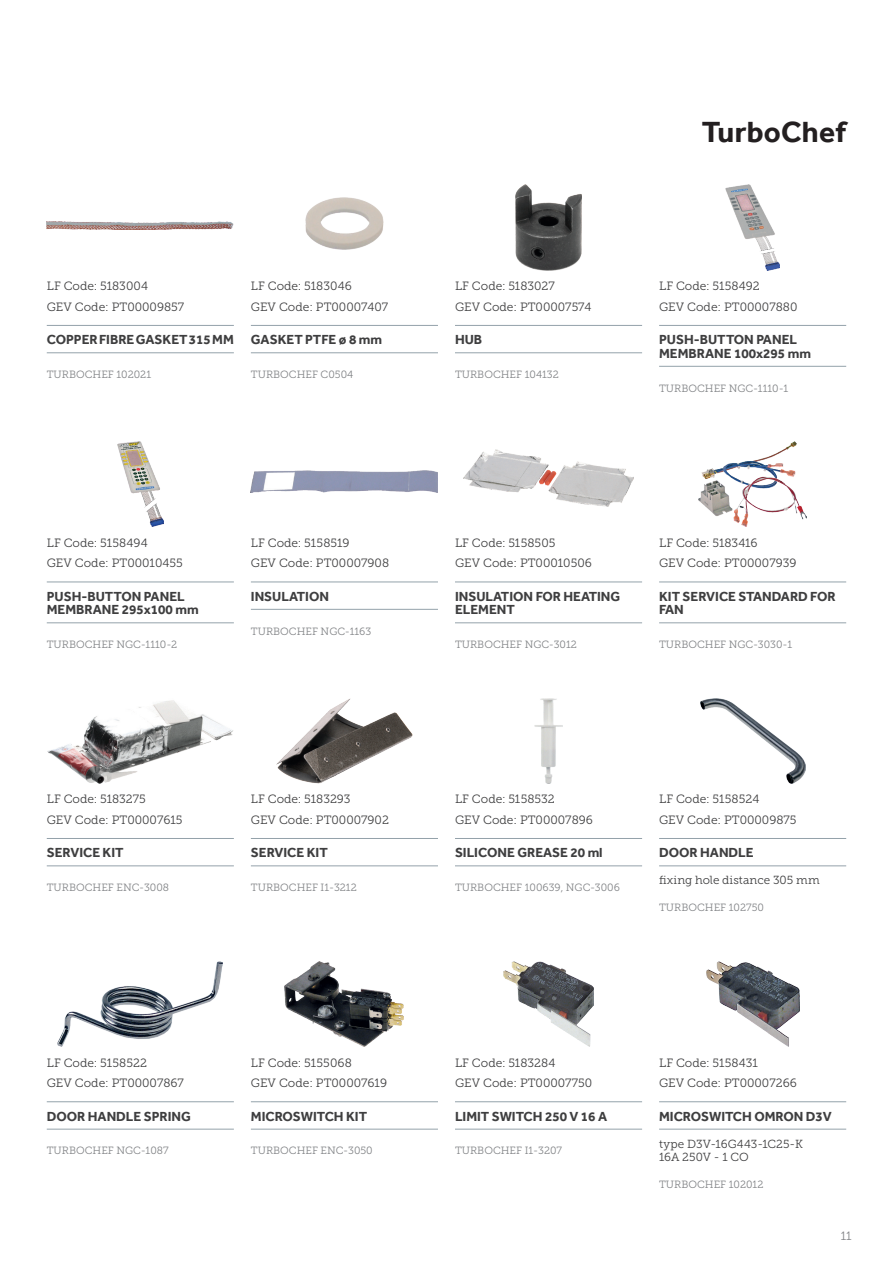
<style>
.page{position:relative;width:893px;height:1263px;background:#fff}
.page>*{position:absolute;margin:0;border:0;box-sizing:border-box;transform-origin:0 0}
.t1{font:700 30px "Effra";letter-spacing:.01em;color:#231f20}
.t2{font:700 13.5px/13.5px "Effra";color:#3e3e3f}
.t3{font:12px/20.2px "Museo Slab 300";color:#3e3e3f}
.t4{font:12px "Museo Slab 300";color:#808285}
.t5{font:11.7px/13.5px "Museo Slab 300";letter-spacing:.01em;color:#3e3e3f}
.t6{font:10.5px "Museo Slab 300";color:#808285}
</style>
<div class="page">
<hr style="left:47px;top:325px;width:187px;height:1px;background:#94a2aa">
<hr style="left:47px;top:352px;width:187px;height:1px;background:#94a2aa">
<img style="left:47px;top:221px;width:187px;height:9px">
<hr style="left:251px;top:325px;width:187px;height:1px;background:#94a2aa">
<hr style="left:251px;top:352px;width:187px;height:1px;background:#94a2aa">
<img style="left:305px;top:197px;width:79px;height:53px">
<hr style="left:455px;top:325px;width:187px;height:1px;background:#94a2aa">
<hr style="left:455px;top:352px;width:187px;height:1px;background:#94a2aa">
<img style="left:515px;top:185px;width:67px;height:85px">
<hr style="left:659px;top:325px;width:187px;height:1px;background:#94a2aa">
<hr style="left:659px;top:366px;width:187px;height:1px;background:#94a2aa">
<img style="left:725px;top:185px;width:55px;height:85px">
<hr style="left:47px;top:582px;width:187px;height:1px;background:#94a2aa">
<hr style="left:47px;top:622px;width:187px;height:1px;background:#94a2aa">
<img style="left:117px;top:441px;width:46px;height:85px">
<hr style="left:251px;top:582px;width:187px;height:1px;background:#94a2aa">
<hr style="left:251px;top:609px;width:187px;height:1px;background:#94a2aa">
<img style="left:251px;top:471px;width:187px;height:22px">
<hr style="left:455px;top:582px;width:187px;height:1px;background:#94a2aa">
<hr style="left:455px;top:622px;width:187px;height:1px;background:#94a2aa">
<img style="left:463px;top:450px;width:171px;height:56px">
<hr style="left:659px;top:582px;width:187px;height:1px;background:#94a2aa">
<hr style="left:659px;top:622px;width:187px;height:1px;background:#94a2aa">
<img style="left:699px;top:441px;width:108px;height:85px">
<hr style="left:47px;top:838px;width:187px;height:1px;background:#94a2aa">
<hr style="left:47px;top:865px;width:187px;height:1px;background:#94a2aa">
<img style="left:48px;top:700px;width:185px;height:83px">
<hr style="left:251px;top:838px;width:187px;height:1px;background:#94a2aa">
<hr style="left:251px;top:865px;width:187px;height:1px;background:#94a2aa">
<img style="left:277px;top:698px;width:135px;height:85px">
<hr style="left:455px;top:838px;width:187px;height:1px;background:#94a2aa">
<hr style="left:455px;top:865px;width:187px;height:1px;background:#94a2aa">
<img style="left:534px;top:698px;width:29px;height:85px">
<hr style="left:659px;top:838px;width:187px;height:1px;background:#94a2aa">
<hr style="left:659px;top:865px;width:187px;height:1px;background:#94a2aa">
<img style="left:700px;top:698px;width:105px;height:85px">
<hr style="left:47px;top:1101px;width:187px;height:1px;background:#94a2aa">
<hr style="left:47px;top:1129px;width:187px;height:1px;background:#94a2aa">
<img style="left:58px;top:961px;width:165px;height:85px">
<hr style="left:251px;top:1101px;width:187px;height:1px;background:#94a2aa">
<hr style="left:251px;top:1129px;width:187px;height:1px;background:#94a2aa">
<img style="left:285px;top:961px;width:119px;height:85px">
<hr style="left:455px;top:1101px;width:187px;height:1px;background:#94a2aa">
<hr style="left:455px;top:1129px;width:187px;height:1px;background:#94a2aa">
<img style="left:503px;top:961px;width:91px;height:85px">
<hr style="left:659px;top:1101px;width:187px;height:1px;background:#94a2aa">
<hr style="left:659px;top:1129px;width:187px;height:1px;background:#94a2aa">
<img style="left:706px;top:961px;width:93px;height:85px">
<p class="t3" style="left:47px;top:276px;width:139px">LF Code: 5183004<br>GEV Code: PT00009857</p>
<p class="t2" style="left:47px;top:333px;width:189px">COPPER FIBRE GASKET 315 MM</p>
<p class="t6" style="left:47px;top:369px;width:106px">TURBOCHEF 102021</p>
<p class="t3" style="left:251px;top:276px;width:139px">LF Code: 5183046<br>GEV Code: PT00007407</p>
<p class="t2" style="left:251px;top:333px;width:133px">GASKET PTFE ø 8 mm</p>
<p class="t6" style="left:251px;top:369px;width:104px">TURBOCHEF C0504</p>
<p class="t3" style="left:47px;top:533px;width:138px">LF Code: 5158494<br>GEV Code: PT00010455</p>
<p class="t2" style="left:47px;top:589px;width:153px">PUSH-BUTTON PANEL<br>MEMBRANE 295x100 mm</p>
<p class="t6" style="left:47px;top:639px;width:132px">TURBOCHEF NGC-1110-2</p>
<p class="t3" style="left:251px;top:533px;width:140px">LF Code: 5158519<br>GEV Code: PT00007908</p>
<p class="t2" style="left:251px;top:589px;width:80px">INSULATION</p>
<p class="t6" style="left:251px;top:625px;width:122px">TURBOCHEF NGC-1163</p>
<p class="t3" style="left:47px;top:789px;width:137px">LF Code: 5183275<br>GEV Code: PT00007615</p>
<p class="t2" style="left:47px;top:846px;width:78px">SERVICE KIT</p>
<p class="t6" style="left:47px;top:882px;width:124px">TURBOCHEF ENC-3008</p>
<p class="t3" style="left:251px;top:789px;width:140px">LF Code: 5183293<br>GEV Code: PT00007902</p>
<p class="t2" style="left:251px;top:846px;width:78px">SERVICE KIT</p>
<p class="t6" style="left:251px;top:882px;width:107px">TURBOCHEF I1-3212</p>
<p class="t3" style="left:47px;top:1052px;width:139px">LF Code: 5158522<br>GEV Code: PT00007867</p>
<p class="t2" style="left:47px;top:1109px;width:146px">DOOR HANDLE SPRING</p>
<p class="t6" style="left:47px;top:1145px;width:123px">TURBOCHEF NGC-1087</p>
<p class="t3" style="left:251px;top:1052px;width:138px">LF Code: 5155068<br>GEV Code: PT00007619</p>
<p class="t2" style="left:251px;top:1109px;width:118px">MICROSWITCH KIT</p>
<p class="t6" style="left:251px;top:1145px;width:123px">TURBOCHEF ENC-3050</p>
<p class="t3" style="left:455px;top:276px;width:138px">LF Code: 5183027<br>GEV Code: PT00007574</p>
<p class="t2" style="left:455px;top:333px;width:29px">HUB</p>
<p class="t6" style="left:455px;top:369px;width:105px">TURBOCHEF 104132</p>
<h1 class="t1" style="left:702px;top:114px;width:146px">TurboChef</h1>
<p class="t3" style="left:659px;top:276px;width:140px">LF Code: 5158492<br>GEV Code: PT00007880</p>
<p class="t2" style="left:659px;top:333px;width:153px">PUSH-BUTTON PANEL<br>MEMBRANE 100x295 mm</p>
<p class="t6" style="left:659px;top:382px;width:131px">TURBOCHEF NGC-1110-1</p>
<p class="t3" style="left:455px;top:533px;width:138px">LF Code: 5158505<br>GEV Code: PT00010506</p>
<p class="t2" style="left:455px;top:589px;width:167px">INSULATION FOR HEATING<br>ELEMENT</p>
<p class="t6" style="left:455px;top:639px;width:123px">TURBOCHEF NGC-3012</p>
<p class="t3" style="left:659px;top:533px;width:139px">LF Code: 5183416<br>GEV Code: PT00007939</p>
<p class="t2" style="left:659px;top:589px;width:178px">KIT SERVICE STANDARD FOR<br>FAN</p>
<p class="t6" style="left:659px;top:639px;width:135px">TURBOCHEF NGC-3030-1</p>
<p class="t3" style="left:455px;top:789px;width:139px">LF Code: 5158532<br>GEV Code: PT00007896</p>
<p class="t2" style="left:455px;top:846px;width:149px">SILICONE GREASE 20 ml</p>
<p class="t6" style="left:455px;top:882px;width:166px">TURBOCHEF 100639, NGC-3006</p>
<p class="t3" style="left:659px;top:789px;width:139px">LF Code: 5158524<br>GEV Code: PT00009875</p>
<p class="t2" style="left:659px;top:846px;width:96px">DOOR HANDLE</p>
<p class="t5" style="left:659px;top:874px;width:162px">fixing hole distance 305 mm</p>
<p class="t6" style="left:659px;top:902px;width:106px">TURBOCHEF 102750</p>
<p class="t3" style="left:455px;top:1052px;width:139px">LF Code: 5183284<br>GEV Code: PT00007750</p>
<p class="t2" style="left:455px;top:1109px;width:154px">LIMIT SWITCH 250 V 16 A</p>
<p class="t6" style="left:455px;top:1145px;width:109px">TURBOCHEF I1-3207</p>
<p class="t3" style="left:659px;top:1052px;width:139px">LF Code: 5158431<br>GEV Code: PT00007266</p>
<p class="t2" style="left:659px;top:1109px;width:174px">MICROSWITCH OMRON D3V</p>
<p class="t5" style="left:659px;top:1137px;width:145px">type D3V-16G443-1C25-K<br>16A 250V - 1 CO</p>
<p class="t6" style="left:659px;top:1179px;width:106px">TURBOCHEF 102012</p>
<p class="t4" style="left:841px;top:1229px;width:12px">11</p>
</div>
